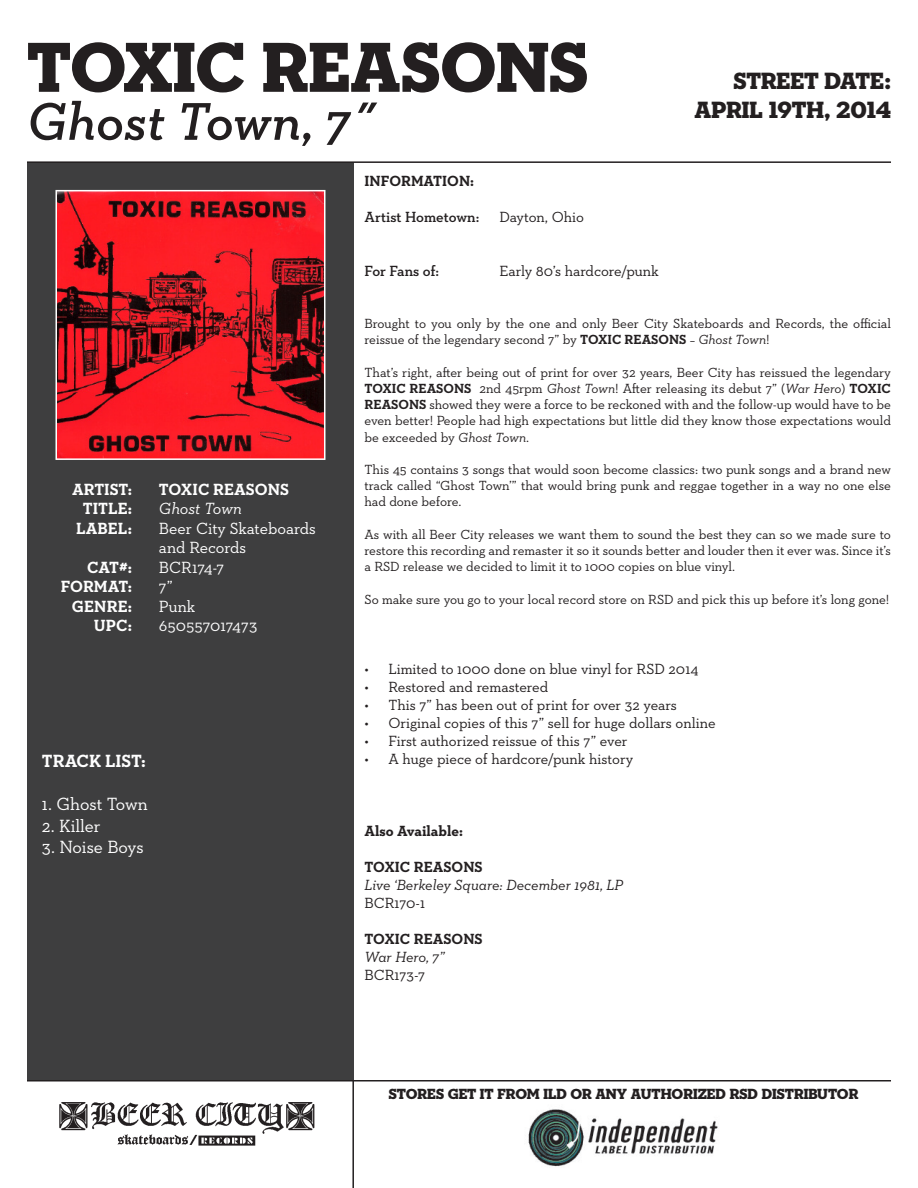
<style>
.page{position:relative;width:918px;height:1188px;background:#fff}
.page>*{position:absolute;margin:0;border:0;box-sizing:border-box;transform-origin:0 0}
.t1{font:72px "Neutraface Slab Display Titling";letter-spacing:-.01em;color:#231f20}
.t2{font:italic 600 54px "Neutraface Slab Text";color:#231f20}
.t3{font:24px "Neutraface Slab Display Titling";color:#231f20}
.t4{font:18px "Neutraface Slab Text";letter-spacing:-.005em;color:#fff}
.t5{font:700 18px "Neutraface Slab Text";color:#fff}
.t6{font:16.5px "Neutraface Slab Text";letter-spacing:-.005em;color:#fff}
.t7{font:700 16.5px "Neutraface Slab Text";color:#fff}
.t8{font:italic 16.5px "Neutraface Slab Text";color:#fff}
.t9{font:15px "Neutraface Slab Text";color:#231f20}
.t10{font:700 15px "Neutraface Slab Text";color:#231f20}
.t11{font:15px "Neutraface Slab Display Titling";letter-spacing:-.005em;color:#231f20}
.t12{font:italic 15px "Neutraface Slab Text";color:#231f20}
.t13{font:600 15px "Neutraface Slab Text";color:#231f20}
.t14{font:13.5px/16.2px "Neutraface Slab Text";letter-spacing:-.005em;color:#231f20;text-align:justify}
.s1{font-weight:700}
.s2{font-style:italic}
</style>
<div class="page">
<div style="left:27px;top:163px;width:326px;height:917px;background:#3e3e3f"></div>
<img style="left:58px;top:193px;width:264px;height:264px">
<div style="left:55px;top:190px;width:270px;height:270px;border:2px solid #fff"></div>
<hr style="left:27px;top:161px;width:864px;height:2px;background:#231f20">
<hr style="left:27px;top:1080px;width:864px;height:2px;background:#231f20">
<img style="left:59px;top:1102px;width:256px;height:44px">
<hr style="left:352px;top:1080px;width:2px;height:108px;background:#231f20">
<img style="left:528px;top:1109px;width:190px;height:58px">
<p class="t1" style="left:27px;top:22px;width:563px">TOXIC REASONS</p>
<p class="t2" style="left:27px;top:88px;width:351px">Ghost Town, 7˝</p>
<p class="t3" style="left:733px;top:66px;width:159px">STREET DATE:</p>
<p class="t3" style="left:695px;top:95px;width:198px">APRIL 19TH, 2014</p>
<p class="t7" style="left:72px;top:479px;width:61px">ARTIST:</p>
<p class="t7" style="left:159px;top:479px;width:131px">TOXIC REASONS</p>
<p class="t7" style="left:83px;top:498px;width:51px">TITLE:</p>
<p class="t8" style="left:159px;top:498px;width:84px">Ghost Town</p>
<p class="t7" style="left:76px;top:518px;width:57px">LABEL:</p>
<p class="t6" style="left:159px;top:518px;width:158px">Beer City Skateboards</p>
<p class="t6" style="left:159px;top:537px;width:89px">and Records</p>
<p class="t7" style="left:87px;top:557px;width:46px">CAT#:</p>
<p class="t6" style="left:159px;top:557px;width:67px">BCR174-7</p>
<p class="t7" style="left:61px;top:576px;width:73px">FORMAT:</p>
<p class="t6" style="left:159px;top:576px;width:15px">7”</p>
<p class="t7" style="left:72px;top:596px;width:62px">GENRE:</p>
<p class="t6" style="left:159px;top:596px;width:38px">Punk</p>
<p class="t7" style="left:94px;top:615px;width:40px">UPC:</p>
<p class="t6" style="left:159px;top:615px;width:100px">650557017473</p>
<p class="t5" style="left:42px;top:749px;width:105px">TRACK LIST:</p>
<p class="t4" style="left:42px;top:793px;width:107px">1. Ghost Town</p>
<p class="t4" style="left:42px;top:814px;width:60px">2. Killer</p>
<p class="t4" style="left:42px;top:836px;width:103px">3. Noise Boys</p>
<p class="t10" style="left:365px;top:171px;width:111px">INFORMATION:</p>
<p class="t13" style="left:365px;top:207px;width:116px">Artist Hometown:</p>
<p class="t9" style="left:500px;top:207px;width:86px">Dayton, Ohio</p>
<p class="t13" style="left:365px;top:261px;width:76px">For Fans of:</p>
<p class="t9" style="left:500px;top:261px;width:161px">Early 80’s hardcore/punk</p>
<p class="t14" style="left:365px;top:315px;width:528px">Brought to you only by the one and only Beer City Skateboards and Records, the official reissue of the legendary second 7” by <span class="s1">TOXIC REASONS</span> – <span class="s2">Ghost Town</span>!</p>
<p class="t14" style="left:365px;top:364px;width:528px">That’s right, after being out of print for over 32 years, Beer City has reissued the legendary <span class="s1">TOXIC REASONS</span> 2nd 45rpm <span class="s2">Ghost Town</span>! After releasing its debut 7” (<span class="s2">War Hero</span>) <span class="s1">TOXIC REASONS</span> showed they were a force to be reckoned with and the follow-up would have to be even better! People had high expectations but little did they know those expectations would be exceeded by <span class="s2">Ghost Town</span>.</p>
<p class="t14" style="left:365px;top:461px;width:528px">This 45 contains 3 songs that would soon become classics: two punk songs and a brand new track called “Ghost Town’” that would bring punk and reggae together in a way no one else had done before.</p>
<p class="t14" style="left:365px;top:526px;width:528px">As with all Beer City releases we want them to sound the best they can so we made sure to restore this recording and remaster it so it sounds better and louder then it ever was. Since it’s a RSD release we decided to limit it to 1000 copies on blue vinyl.</p>
<p class="t14" style="left:365px;top:591px;width:526px">So make sure you go to your local record store on RSD and pick this up before it’s long gone!</p>
<p class="t9" style="left:365px;top:659px;width:335px">• Limited to 1000 done on blue vinyl for RSD 2014</p>
<p class="t9" style="left:365px;top:677px;width:185px">• Restored and remastered</p>
<p class="t9" style="left:365px;top:695px;width:314px">• This 7” has been out of print for over 32 years</p>
<p class="t9" style="left:365px;top:713px;width:353px">• Original copies of this 7” sell for huge dollars online</p>
<p class="t9" style="left:365px;top:731px;width:265px">• First authorized reissue of this 7” ever</p>
<p class="t9" style="left:365px;top:749px;width:270px">• A huge piece of hardcore/punk history</p>
<p class="t10" style="left:365px;top:821px;width:100px">Also Available:</p>
<p class="t10" style="left:365px;top:857px;width:120px">TOXIC REASONS</p>
<p class="t12" style="left:365px;top:875px;width:260px">Live ‘Berkeley Square: December 1981, LP</p>
<p class="t9" style="left:365px;top:893px;width:62px">BCR170-1</p>
<p class="t10" style="left:365px;top:929px;width:120px">TOXIC REASONS</p>
<p class="t12" style="left:365px;top:947px;width:81px">War Hero, 7”</p>
<p class="t9" style="left:365px;top:965px;width:62px">BCR173-7</p>
<p class="t11" style="left:389px;top:1084px;width:471px">STORES GET IT FROM ILD OR ANY AUTHORIZED RSD DISTRIBUTOR</p>
</div>
